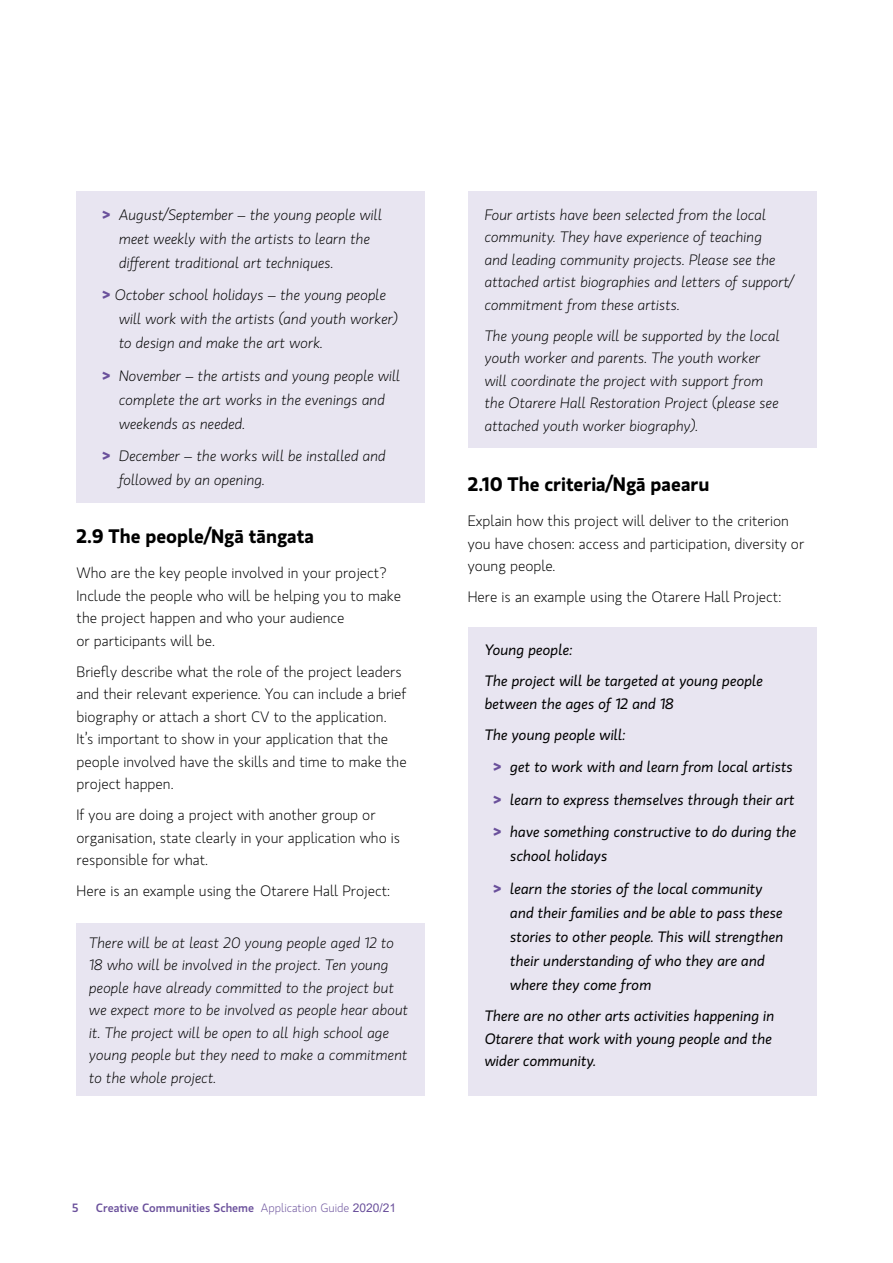
<style>
.page{position:relative;width:893px;height:1263px;background:#fff}
.page>*{position:absolute;margin:0;border:0;box-sizing:border-box;transform-origin:0 0}
.t1{font:600 19.5px "Gloriola";color:#000}
.t2{font:italic 300 15px/22.5px "Gloriola";color:#000}
.t3{font:300 15px/22.5px "Gloriola";color:#000}
.t4{font:italic 15px/32.5px "Gloriola";color:#000}
.t5{font:500 12px "Gloriola";color:#6a509b}
.s1{font-weight:700;font-style:normal;color:#6a509b}
.s2{font-weight:300}
.s3{font-family:"Arial";font-weight:400}
</style>
<div class="page">
<div style="left:77px;top:191px;width:348px;height:312px;background:#e8e5f1"></div>
<div style="left:77px;top:924px;width:348px;height:172px;background:#e8e5f1"></div>
<div style="left:468px;top:191px;width:348px;height:257px;background:#e8e5f1"></div>
<div style="left:468px;top:627px;width:348px;height:469px;background:#e8e5f1"></div>
<p class="t2" style="left:119px;top:203px;width:265px;line-height:24px;text-indent:-17px"><span class="s1">&gt;</span> August/September – the young people will meet weekly with the artists to learn the different traditional art techniques.</p>
<p class="t2" style="left:119px;top:283px;width:280px;line-height:24px;text-indent:-17px"><span class="s1">&gt;</span> October school holidays – the young people will work with the artists (and youth worker) to design and make the art work.</p>
<p class="t2" style="left:119px;top:364px;width:283px;line-height:24px;text-indent:-17px"><span class="s1">&gt;</span> November – the artists and young people will complete the art works in the evenings and weekends as needed.</p>
<p class="t2" style="left:119px;top:444px;width:268px;line-height:24px;text-indent:-17px"><span class="s1">&gt;</span> December – the works will be installed and followed by an opening.</p>
<h1 class="t1" style="left:77px;top:525px;width:239px">2.9 The people/Ngā tāngata</h1>
<p class="t3" style="left:77px;top:562px;width:326px">Who are the key people involved in your project?<br>Include the people who will be helping you to make the project happen and who your audience<br>or participants will be.</p>
<p class="t3" style="left:77px;top:661px;width:332px">Briefly describe what the role of the project leaders and their relevant experience. You can include a brief biography or attach a short CV to the application.<br>It’s important to show in your application that the people involved have the skills and time to make the project happen.</p>
<p class="t3" style="left:77px;top:804px;width:325px">If you are doing a project with another group or organisation, state clearly in your application who is responsible for what.</p>
<p class="t3" style="left:77px;top:880px;width:315px">Here is an example using the Otarere Hall Project:</p>
<p class="t2" style="left:89px;top:932px;width:321px">There will be at least 20 young people aged 12 to 18 who will be involved in the project. Ten young people have already committed to the project but we expect more to be involved as people hear about it. The project will be open to all high school age young people but they need to make a commitment to the whole project.</p>
<p class="t5" style="left:72px;top:1201px;width:8px">5</p>
<p class="t5" style="left:96px;top:1201px;width:302px">Creative Communities Scheme <span class="s2">Application Guide</span> <span class="s3">2020/21</span></p>
<p class="t2" style="left:485px;top:204px;width:310px">Four artists have been selected from the local community. They have experience of teaching<br>and leading community projects. Please see the attached artist biographies and letters of support/ commitment from these artists.</p>
<p class="t2" style="left:485px;top:325px;width:297px">The young people will be supported by the local youth worker and parents. The youth worker will coordinate the project with support from the Otarere Hall Restoration Project (please see attached youth worker biography).</p>
<h1 class="t1" style="left:468px;top:473px;width:243px">2.10 The criteria/Ngā paearu</h1>
<p class="t3" style="left:468px;top:510px;width:338px">Explain how this project will deliver to the criterion you have chosen: access and participation, diversity or young people.</p>
<p class="t3" style="left:468px;top:586px;width:315px">Here is an example using the Otarere Hall Project:</p>
<p class="t4" style="left:485px;top:635px;width:280px;line-height:31px">Young people:<br>The project will be targeted at young people</p>
<p class="t4" style="left:485px;top:688px;width:191px;line-height:31px">between the ages of 12 and 18<br>The young people will:</p>
<p class="t4" style="left:493px;top:751px;width:305px"><span class="s1">&gt;</span> get to work with and learn from local artists <span class="s1">&gt;</span> learn to express themselves through their art <span class="s1">&gt;</span> have something constructive to do during the</p>
<p class="t4" style="left:493px;top:840px;width:271px;text-indent:17px">school holidays<br><span class="s1">&gt;</span> learn the stories of the local community</p>
<p class="t4" style="left:510px;top:901px;width:275px;line-height:24px">and their families and be able to pass these stories to other people. This will strengthen their understanding of who they are and where they come from</p>
<p class="t4" style="left:485px;top:1005px;width:291px;line-height:22.5px">There are no other arts activities happening in<br>Otarere that work with young people and the wider community.</p>
</div>
